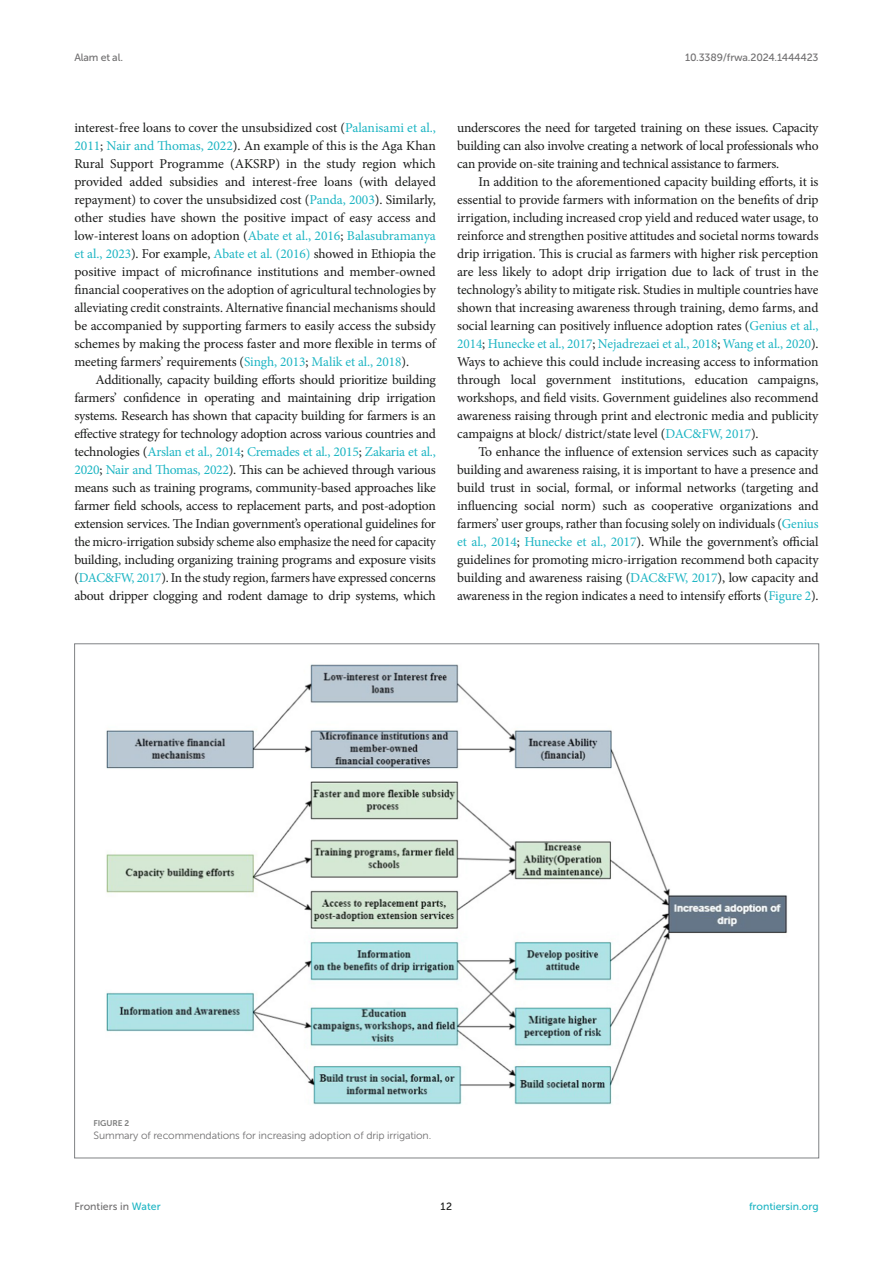
<style>
.page{position:relative;width:893px;height:1263px;background:#fff}
.page>*{position:absolute;margin:0;border:0;box-sizing:border-box;transform-origin:0 0}
.TEXT{font:13.5px/18px "Minion Pro";letter-spacing:-.015em;color:#1b1c1b;text-align:justify}
.FIG_LEG{font:10.5px "Museo Sans 300";letter-spacing:-.01em;color:#706f70}
.t1{font:10.5px "Museo Sans 500";letter-spacing:-.015em;color:#706f70}
.t2{font:10.5px "Museo Sans 500";color:#1db5c3}
.t3{font:10.5px "Museo Sans 500";color:#1b1c1b}
.FIG_HD{font:8.25px "Museo Sans 700";letter-spacing:-.01em;color:#7e7f7f}
.s1{color:#1db5c3}
</style>
<div class="page">
<img style="left:106px;top:664px;width:681px;height:441px">
<p class="t1" style="left:74px;top:51px;width:50px">Alam et al.</p>
<p class="t1" style="left:685px;top:51px;width:135px">10.3389/frwa.2024.1444423</p>
<p class="TEXT" style="left:74px;top:119px;width:363px">interest-free loans to cover the unsubsidized cost (<span class="s1">Palanisami et al., 2011</span>; <span class="s1">Nair and Thomas, 2022</span>). An example of this is the Aga Khan Rural Support Programme (AKSRP) in the study region which provided added subsidies and interest-free loans (with delayed repayment) to cover the unsubsidized cost (<span class="s1">Panda, 2003</span>). Similarly, other studies have shown the positive impact of easy access and low-interest loans on adoption (<span class="s1">Abate et al., 2016</span>; <span class="s1">Balasubramanya et al., 2023</span>). For example, <span class="s1">Abate et al. (2016)</span> showed in Ethiopia the positive impact of microfinance institutions and member-owned financial cooperatives on the adoption of agricultural technologies by alleviating credit constraints. Alternative financial mechanisms should be accompanied by supporting farmers to easily access the subsidy schemes by making the process faster and more flexible in terms of meeting farmers’ requirements (<span class="s1">Singh, 2013</span>; <span class="s1">Malik et al., 2018</span>).</p>
<p class="TEXT" style="left:74px;top:371px;width:363px;text-indent:21px">Additionally, capacity building efforts should prioritize building farmers’ confidence in operating and maintaining drip irrigation systems. Research has shown that capacity building for farmers is an effective strategy for technology adoption across various countries and technologies (<span class="s1">Arslan et al., 2014</span>; <span class="s1">Cremades et al., 2015</span>; <span class="s1">Zakaria et al., 2020</span>; <span class="s1">Nair and Thomas, 2022</span>). This can be achieved through various means such as training programs, community-based approaches like farmer field schools, access to replacement parts, and post-adoption extension services. The Indian government’s operational guidelines for the micro-irrigation subsidy scheme also emphasize the need for capacity building, including organizing training programs and exposure visits (<span class="s1">DAC&amp;FW, 2017</span>). In the study region, farmers have expressed concerns about dripper clogging and rodent damage to drip systems, which</p>
<p class="TEXT" style="left:457px;top:119px;width:363px">underscores the need for targeted training on these issues. Capacity building can also involve creating a network of local professionals who can provide on-site training and technical assistance to farmers.</p>
<p class="TEXT" style="left:457px;top:173px;width:363px;text-indent:21px">In addition to the aforementioned capacity building efforts, it is essential to provide farmers with information on the benefits of drip irrigation, including increased crop yield and reduced water usage, to reinforce and strengthen positive attitudes and societal norms towards drip irrigation. This is crucial as farmers with higher risk perception are less likely to adopt drip irrigation due to lack of trust in the technology’s ability to mitigate risk. Studies in multiple countries have shown that increasing awareness through training, demo farms, and social learning can positively influence adoption rates (<span class="s1">Genius et al., 2014</span>; <span class="s1">Hunecke et al., 2017</span>; <span class="s1">Nejadrezaei et al., 2018</span>; <span class="s1">Wang et al., 2020</span>).<br>Ways to achieve this could include increasing access to information through local government institutions, education campaigns, workshops, and field visits. Government guidelines also recommend awareness raising through print and electronic media and publicity campaigns at block/ district/state level (<span class="s1">DAC&amp;FW, 2017</span>).</p>
<p class="TEXT" style="left:457px;top:443px;width:363px;text-indent:21px">To enhance the influence of extension services such as capacity building and awareness raising, it is important to have a presence and build trust in social, formal, or informal networks (targeting and influencing social norm) such as cooperative organizations and farmers’ user groups, rather than focusing solely on individuals (<span class="s1">Genius et al., 2014</span>; <span class="s1">Hunecke et al., 2017</span>). While the government’s official guidelines for promoting micro-irrigation recommend both capacity building and awareness raising (<span class="s1">DAC&amp;FW, 2017</span>), low capacity and awareness in the region indicates a need to intensify efforts (<span class="s1">Figure 2</span>).</p>
<p class="FIG_HD" style="left:94px;top:1118px;width:37px">FIGURE 2</p>
<p class="FIG_LEG" style="left:94px;top:1130px;width:339px">Summary of recommendations for increasing adoption of drip irrigation.</p>
<p class="t1" style="left:74px;top:1200px;width:88px">Frontiers in <span class="s1">Water</span></p>
<p class="t3" style="left:441px;top:1200px;width:13px">12</p>
<p class="t2" style="left:749px;top:1200px;width:71px">frontiersin.org</p>
</div>
